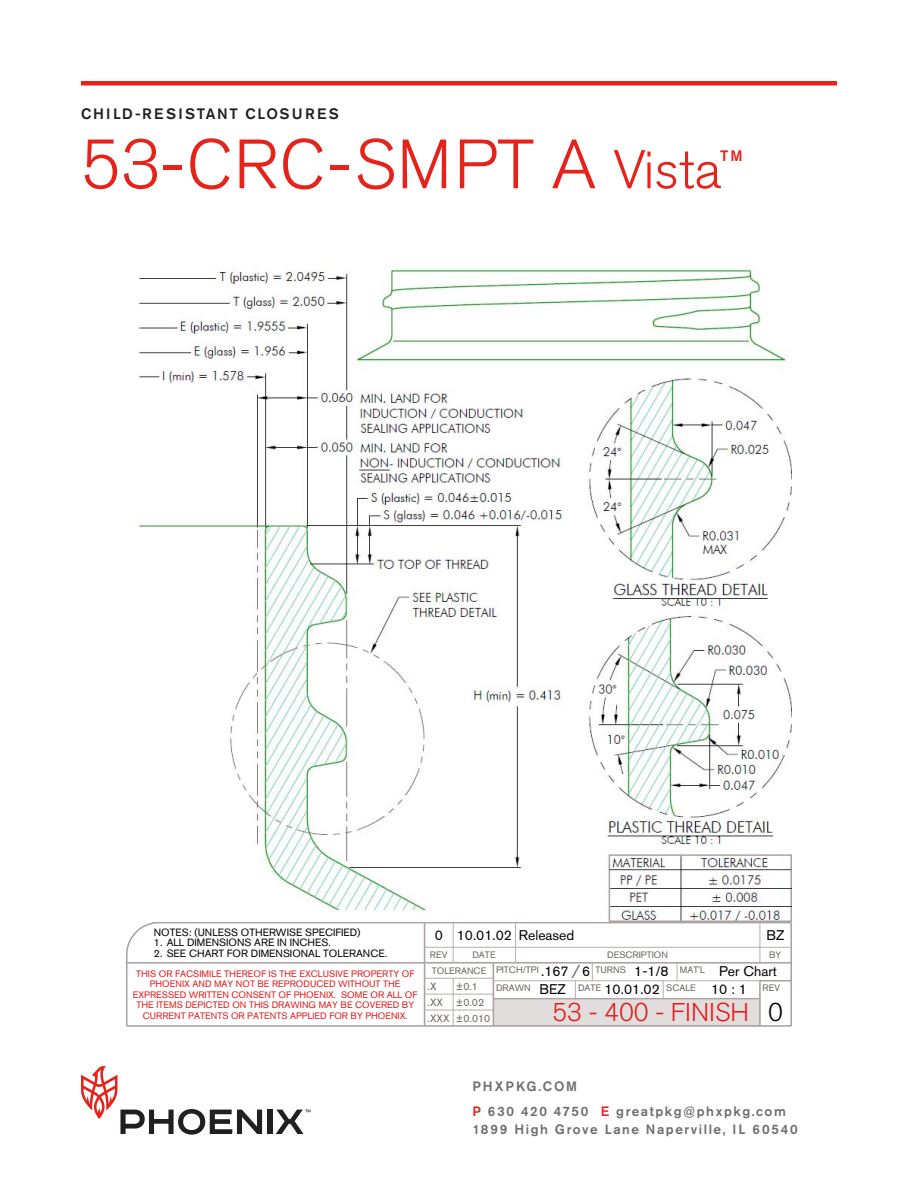
<style>
.page{position:relative;width:918px;height:1188px;background:#fff}
.page>*{position:absolute;margin:0;border:0;box-sizing:border-box;transform-origin:0 0}
.Product_Number{font:300 69px "Akzidenz Grotesk Std";letter-spacing:.015em;color:#e5231b}
.t1{font:300 25.5px "Akzidenz Grotesk Std";color:#e11c1b}
.t2{font:300 25.5px "Akzidenz Grotesk Std";color:#000}
.t3{font:300 18.6px "Akzidenz Grotesk Std";color:#6e6361}
.Product_Category_Nam{font:500 15px "Akzidenz Grotesk Std";letter-spacing:.155em;color:#231f20}
.Heading_Bullet_Point{font:500 15px "Akzidenz Grotesk Std";color:#e5231b}
.t4{font:13.95px "Akzidenz Grotesk Std";color:#000}
.t5{font:500 13.5px/24.8px "Akzidenz Grotesk Std";letter-spacing:.115em;color:#6c6d70}
.t6{font:10.5px "Akzidenz Grotesk Std";color:#000}
.t7{font:10.5px/15.9px "Akzidenz Grotesk Std";color:#6e6361}
.t8{font:9.3px/10.5px "Akzidenz Grotesk Std";color:#e11c1b;text-align:center}
.t9{font:9.3px "Akzidenz Grotesk Std";color:#6e6361}
.s1{font-size:54px}
.s2{color:#e5231b}
</style>
<div class="page">
<div style="left:267px;top:1110px;width:5px;height:24px;background:#231f20"></div>
<svg style="left:81px;top:1066px;width:181px;height:69px"></svg>
<svg style="left:276px;top:1110px;width:34px;height:24px"></svg>
<div style="left:81px;top:81px;width:756px;height:5px;background:#e5231b"></div>
<img style="left:126px;top:922px;width:666px;height:105px">
<svg style="left:592px;top:964px;width:1px;height:16px"></svg>
<svg style="left:760px;top:923px;width:1px;height:39px"></svg>
<hr style="left:425px;top:947px;width:366px;height:1px;background:#b7aeac">
<hr style="left:453px;top:978px;width:1px;height:48px;background:#b7aeac">
<hr style="left:493px;top:980px;width:267px;height:1px;background:#b7aeac">
<hr style="left:425px;top:994px;width:68px;height:1px;background:#b7aeac">
<hr style="left:425px;top:1010px;width:68px;height:1px;background:#b7aeac">
<hr style="left:425px;top:978px;width:68px;height:1px;background:#b7aeac">
<svg style="left:515px;top:923px;width:1px;height:39px"></svg>
<svg style="left:453px;top:923px;width:1px;height:39px"></svg>
<svg style="left:663px;top:981px;width:1px;height:17px"></svg>
<svg style="left:575px;top:981px;width:1px;height:17px"></svg>
<svg style="left:677px;top:964px;width:1px;height:16px"></svg>
<hr style="left:493px;top:998px;width:267px;height:2px;background:#aca4a2">
<hr style="left:159px;top:922px;width:632px;height:1px;background:#aca4a2">
<hr style="left:424px;top:923px;width:1px;height:103px;background:#aca4a2">
<hr style="left:760px;top:980px;width:31px;height:2px;background:#aca4a2">
<hr style="left:127px;top:962px;width:664px;height:2px;background:#aca4a2">
<hr style="left:759px;top:981px;width:2px;height:45px;background:#aca4a2">
<hr style="left:127px;top:1025px;width:664px;height:2px;background:#aca4a2">
<hr style="left:790px;top:923px;width:2px;height:103px;background:#aca4a2">
<hr style="left:493px;top:963px;width:1px;height:63px;background:#aca4a2">
<hr style="left:126px;top:955px;width:2px;height:71px;background:#aca4a2">
<svg style="left:126px;top:922px;width:35px;height:34px"></svg>
<img style="left:138px;top:269px;width:654px;height:653px">
<p class="Product_Category_Nam" style="left:81px;top:105px;width:259px">CHILD-RESISTANT CLOSURES</p>
<p class="Product_Number" style="left:81px;top:126px;width:642px">53-CRC-SMPT A <span class="s1">Vista</span></p>
<p class="Heading_Bullet_Point" style="left:720px;top:147px;width:24px">TM</p>
<p class="t6" style="left:154px;top:926px;width:208px">NOTES: (UNLESS OTHERWISE SPECIFIED)</p>
<p class="t6" style="left:154px;top:936px;width:179px">1. ALL DIMENSIONS ARE IN INCHES.</p>
<p class="t4" style="left:435px;top:926px;width:141px">0 10.01.02 Released</p>
<p class="t4" style="left:767px;top:926px;width:20px">BZ</p>
<p class="t6" style="left:154px;top:947px;width:235px">2. SEE CHART FOR DIMENSIONAL TOLERANCE.</p>
<p class="t8" style="left:133px;top:968px;width:286px">THIS OR FACSIMILE THEREOF IS THE EXCLUSIVE PROPERTY OF PHOENIX AND MAY NOT BE REPRODUCED WITHOUT THE EXPRESSED WRITTEN CONSENT OF PHOENIX. SOME OR ALL OF THE ITEMS DEPICTED ON THIS DRAWING MAY BE COVERED BY</p>
<p class="t8" style="left:143px;top:1010px;width:267px">CURRENT PATENTS OR PATENTS APPLIED FOR BY PHOENIX.</p>
<p class="t9" style="left:430px;top:950px;width:19px">REV</p>
<p class="t9" style="left:472px;top:950px;width:25px">DATE</p>
<p class="t9" style="left:607px;top:950px;width:62px">DESCRIPTION</p>
<p class="t9" style="left:769px;top:950px;width:14px">BY</p>
<p class="t9" style="left:432px;top:965px;width:56px">TOLERANCE</p>
<p class="t7" style="left:428px;top:978px;width:64px">.X<br>.XX<br>.XXX ±0.010</p>
<p class="t3" style="left:571px;top:962px;width:10px">/</p>
<p class="t9" style="left:596px;top:964px;width:32px">TURNS</p>
<p class="t9" style="left:680px;top:964px;width:27px">MAT'L</p>
<p class="t9" style="left:496px;top:964px;width:44px">PITCH/TPI</p>
<p class="t4" style="left:719px;top:963px;width:59px">Per Chart</p>
<p class="t4" style="left:634px;top:963px;width:36px">1-1/8</p>
<p class="t4" style="left:541px;top:963px;width:29px">.167</p>
<p class="t4" style="left:582px;top:963px;width:10px">6</p>
<p class="t7" style="left:456px;top:978px;width:30px">±0.1 ±0.02</p>
<p class="t9" style="left:496px;top:982px;width:36px">DRAWN</p>
<p class="t9" style="left:578px;top:982px;width:25px">DATE</p>
<p class="t9" style="left:666px;top:982px;width:31px">SCALE</p>
<p class="t9" style="left:763px;top:982px;width:19px">REV</p>
<p class="t4" style="left:540px;top:981px;width:28px">BEZ</p>
<p class="t4" style="left:605px;top:981px;width:57px">10.01.02</p>
<p class="t4" style="left:711px;top:981px;width:37px">10 : 1</p>
<p class="t1" style="left:552px;top:998px;width:198px">53 - 400 - FINISH</p>
<p class="t2" style="left:768px;top:998px;width:16px">0</p>
<h3 class="t5" style="left:472px;top:1074px;width:315px">PHXPKG.COM<br><span class="s2">P</span> 630 420 4750 <span class="s2">E</span> greatpkg@phxpkg.com</h3>
<h3 class="t5" style="left:472px;top:1117px;width:327px">1899 High Grove Lane Naperville, IL 60540</h3>
</div>
